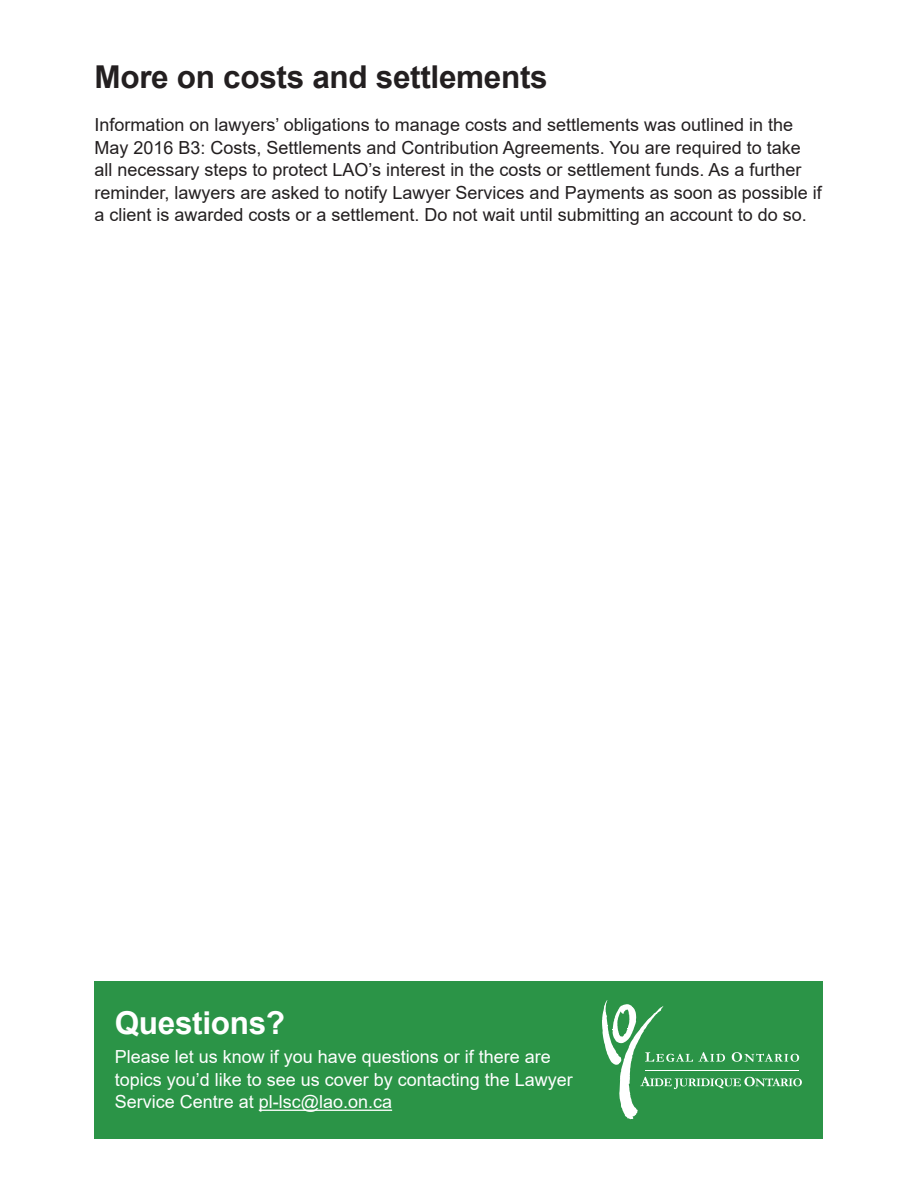
<style>
.page{position:relative;width:918px;height:1188px;background:#fff}
.page>*{position:absolute;margin:0;border:0;box-sizing:border-box;transform-origin:0 0}
.Heading_2{font:700 31.5px "Arial";letter-spacing:-.01em;color:#231f20}
.Heading_2-2{font:700 31.5px "Arial";letter-spacing:-.01em;color:#fff}
.t1{font:18px/22.5px "Arial";color:#231f20}
.t2{font:18px/22.5px "Arial";color:#fff}
</style>
<div class="page">
<div style="left:94px;top:981px;width:730px;height:157px;background:#2b9447"></div>
<hr style="left:259px;top:1110px;width:133px;height:1px;background:#fff">
<svg style="left:602px;top:1000px;width:200px;height:119px"></svg>
<h2 class="Heading_2" style="left:94px;top:54px;width:455px">More on costs and settlements</h2>
<p class="t1" style="left:94px;top:114px;width:729px">Information on lawyers’ obligations to manage costs and settlements was outlined in the May 2016 B3: Costs, Settlements and Contribution Agreements. You are required to take all necessary steps to protect LAO’s interest in the costs or settlement funds. As a further reminder, lawyers are asked to notify Lawyer Services and Payments as soon as possible if a client is awarded costs or a settlement. Do not wait until submitting an account to do so.</p>
<h2 class="Heading_2-2" style="left:115px;top:1001px;width:172px">Questions?</h2>
<p class="t2" style="left:115px;top:1046px;width:460px">Please let us know if you have questions or if there are topics you’d like to see us cover by contacting the Lawyer<br>Service Centre at pl‑lsc@lao.on.ca</p>
</div>
